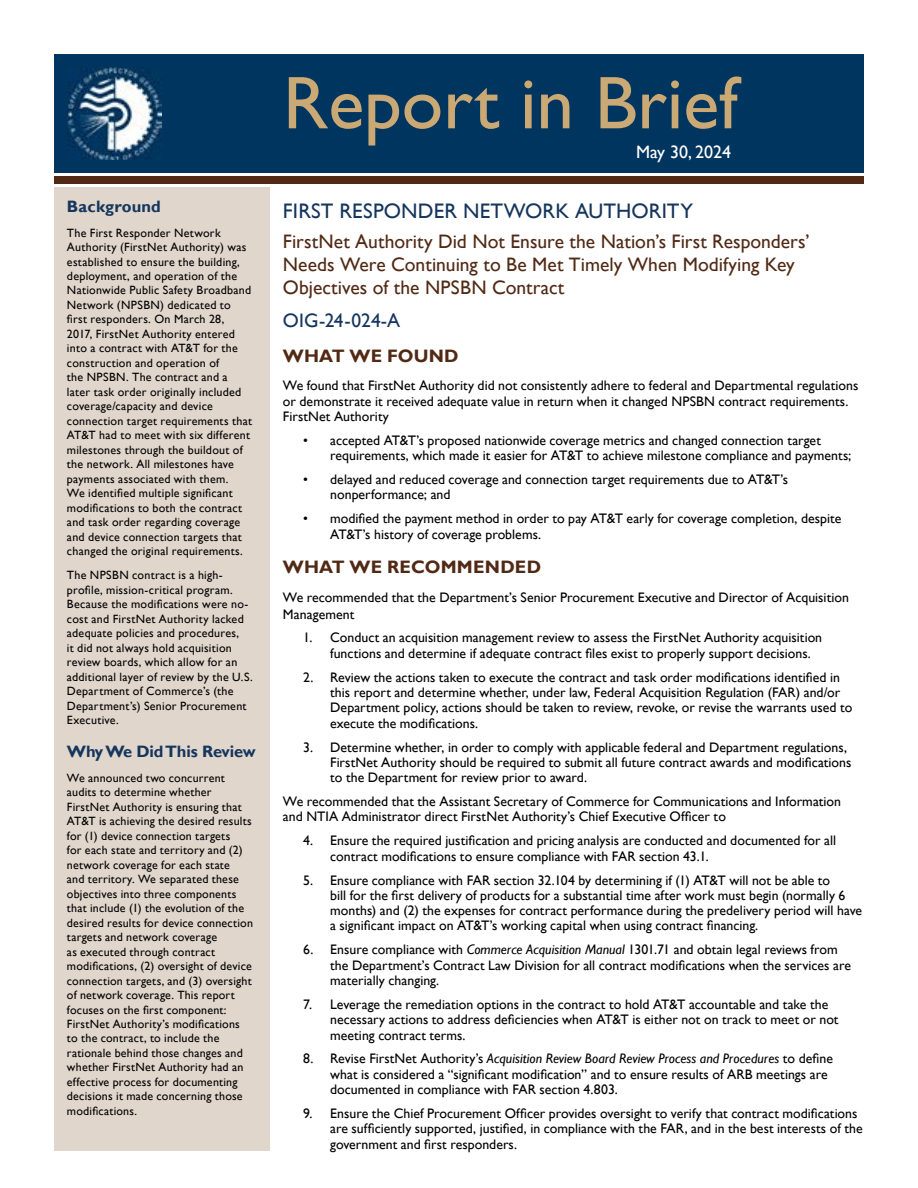
<style>
.page{position:relative;width:918px;height:1188px;background:#fff}
.page>*{position:absolute;margin:0;border:0;box-sizing:border-box;transform-origin:0 0}
.t1{font:75px "Gill Sans";color:#caa974}
.t2{font:21px "Gill Sans";letter-spacing:.005em;color:#15365d}
.t3{font:19.5px/23px "Gill Sans";color:#512914}
.t4{font:19.5px "Gill Sans";color:#15365d}
.t5{font:700 18px "Gill Sans";letter-spacing:.005em;color:#512914}
.t6{font:18px "Gill Sans";color:#fff}
.t7{font:700 16.5px "Gill Sans";letter-spacing:-.01em;color:#15365d}
.t8{font:13.8px/15.3px "Gill Sans";color:#000}
.t9{font:12px/14.5px "Gill Sans";letter-spacing:.02em;color:#000}
.s1{font-style:italic}
</style>
<div class="page">
<div style="left:54px;top:54px;width:810px;height:119px;background:#00355f"></div>
<div style="left:54px;top:176px;width:810px;height:8px;background:#512914"></div>
<img style="left:68px;top:68px;width:93px;height:91px">
<div style="left:54px;top:187px;width:215px;height:963px;background:#e1d6cc"></div>
<p class="t7" style="left:67px;top:197px;width:95px">Background</p>
<p class="t9" style="left:67px;top:226px;width:187px">The First Responder Network Authority (FirstNet Authority) was established to ensure the building, deployment, and operation of the Nationwide Public Safety Broadband Network (NPSBN) dedicated to first responders. On March 28, 2017, FirstNet Authority entered into a contract with AT&amp;T for the construction and operation of<br>the NPSBN. The contract and a later task order originally included coverage/capacity and device connection target requirements that AT&amp;T had to meet with six different milestones through the buildout of the network. All milestones have payments associated with them.<br>We identified multiple significant modifications to both the contract and task order regarding coverage and device connection targets that changed the original requirements.</p>
<p class="t9" style="left:67px;top:568px;width:187px">The NPSBN contract is a high&shy;profile, mission-critical program.<br>Because the modifications were no&shy;cost and FirstNet Authority lacked adequate policies and procedures,<br>it did not always hold acquisition review boards, which allow for an additional layer of review by the U.S.<br>Department of Commerce’s (the<br>Department’s) Senior Procurement<br>Executive.</p>
<p class="t7" style="left:67px;top:742px;width:190px">Why We Did This Review</p>
<p class="t9" style="left:67px;top:771px;width:188px">We announced two concurrent audits to determine whether FirstNet Authority is ensuring that AT&amp;T is achieving the desired results for (1) device connection targets<br>for each state and territory and (2) network coverage for each state<br>and territory. We separated these objectives into three components that include (1) the evolution of the desired results for device connection targets and network coverage<br>as executed through contract modifications, (2) oversight of device connection targets, and (3) oversight of network coverage. This report focuses on the first component:<br>FirstNet Authority’s modifications to the contract, to include the rationale behind those changes and whether FirstNet Authority had an effective process for documenting decisions it made concerning those modifications.</p>
<h1 class="t1" style="left:283px;top:59px;width:456px">Report in Brief</h1>
<h3 class="t6" style="left:636px;top:141px;width:97px">May 30, 2024</h3>
<h2 class="t2" style="left:283px;top:199px;width:412px">FIRST RESPONDER NETWORK AUTHORITY</h2>
<h3 class="t3" style="left:283px;top:230px;width:528px">FirstNet Authority Did Not Ensure the Nation’s First Responders’<br>Needs Were Continuing to Be Met Timely When Modifying Key<br>Objectives of the NPSBN Contract</h3>
<h3 class="t4" style="left:283px;top:309px;width:119px">OIG-24-024-A</h3>
<h3 class="t5" style="left:283px;top:345px;width:177px">WHAT WE FOUND</h3>
<p class="t8" style="left:283px;top:378px;width:577px">We found that FirstNet Authority did not consistently adhere to federal and Departmental regulations or demonstrate it received adequate value in return when it changed NPSBN contract requirements.<br>FirstNet Authority</p>
<p class="t8" style="left:330px;top:433px;width:523px;text-indent:-27px">• accepted AT&amp;T’s proposed nationwide coverage metrics and changed connection target requirements, which made it easier for AT&amp;T to achieve milestone compliance and payments;</p>
<p class="t8" style="left:330px;top:472px;width:460px;text-indent:-27px">• delayed and reduced coverage and connection target requirements due to AT&amp;T’s nonperformance; and</p>
<p class="t8" style="left:330px;top:511px;width:513px;text-indent:-27px">• modified the payment method in order to pay AT&amp;T early for coverage completion, despite<br>AT&amp;T’s history of coverage problems.</p>
<h3 class="t5" style="left:283px;top:556px;width:260px">WHAT WE RECOMMENDED</h3>
<p class="t8" style="left:283px;top:589px;width:567px;line-height:16.5px">We recommended that the Department’s Senior Procurement Executive and Director of Acquisition<br>Management</p>
<p class="t8" style="left:330px;top:630px;width:493px;text-indent:-27px">1. Conduct an acquisition management review to assess the FirstNet Authority acquisition functions and determine if adequate contract files exist to properly support decisions.</p>
<p class="t8" style="left:330px;top:670px;width:524px;text-indent:-27px">2. Review the actions taken to execute the contract and task order modifications identified in this report and determine whether, under law, Federal Acquisition Regulation (FAR) and/or Department policy, actions should be taken to review, revoke, or revise the warrants used to execute the modifications.</p>
<p class="t8" style="left:330px;top:740px;width:523px;text-indent:-27px">3. Determine whether, in order to comply with applicable federal and Department regulations,<br>FirstNet Authority should be required to submit all future contract awards and modifications to the Department for review prior to award.</p>
<p class="t8" style="left:283px;top:794px;width:560px">We recommended that the Assistant Secretary of Commerce for Communications and Information and NTIA Administrator direct FirstNet Authority’s Chief Executive Officer to</p>
<p class="t8" style="left:330px;top:833px;width:508px;text-indent:-27px">4. Ensure the required justification and pricing analysis are conducted and documented for all contract modifications to ensure compliance with FAR section 43.1.</p>
<p class="t8" style="left:330px;top:873px;width:533px;text-indent:-27px">5. Ensure compliance with FAR section 32.104 by determining if (1) AT&amp;T will not be able to<br>bill for the first delivery of products for a substantial time after work must begin (normally 6 months) and (2) the expenses for contract performance during the predelivery period will have a significant impact on AT&amp;T’s working capital when using contract financing.</p>
<p class="t8" style="left:330px;top:942px;width:522px;text-indent:-27px">6. Ensure compliance with <span class="s1">Commerce Acquisition Manual</span> 1301.71 and obtain legal reviews from the Department’s Contract Law Division for all contract modifications when the services are materially changing.</p>
<p class="t8" style="left:330px;top:997px;width:510px;text-indent:-27px">7. Leverage the remediation options in the contract to hold AT&amp;T accountable and take the necessary actions to address deficiencies when AT&amp;T is either not on track to meet or not meeting contract terms.</p>
<p class="t8" style="left:330px;top:1051px;width:504px;text-indent:-27px">8. Revise FirstNet Authority’s <span class="s1">Acquisition Review Board Review Process and Procedures</span> to define what is considered a “significant modification” and to ensure results of ARB meetings are documented in compliance with FAR section 4.803.</p>
<p class="t8" style="left:330px;top:1106px;width:534px;text-indent:-27px">9. Ensure the Chief Procurement Officer provides oversight to verify that contract modifications are sufficiently supported, justified, in compliance with the FAR, and in the best interests of the government and first responders.</p>
</div>
